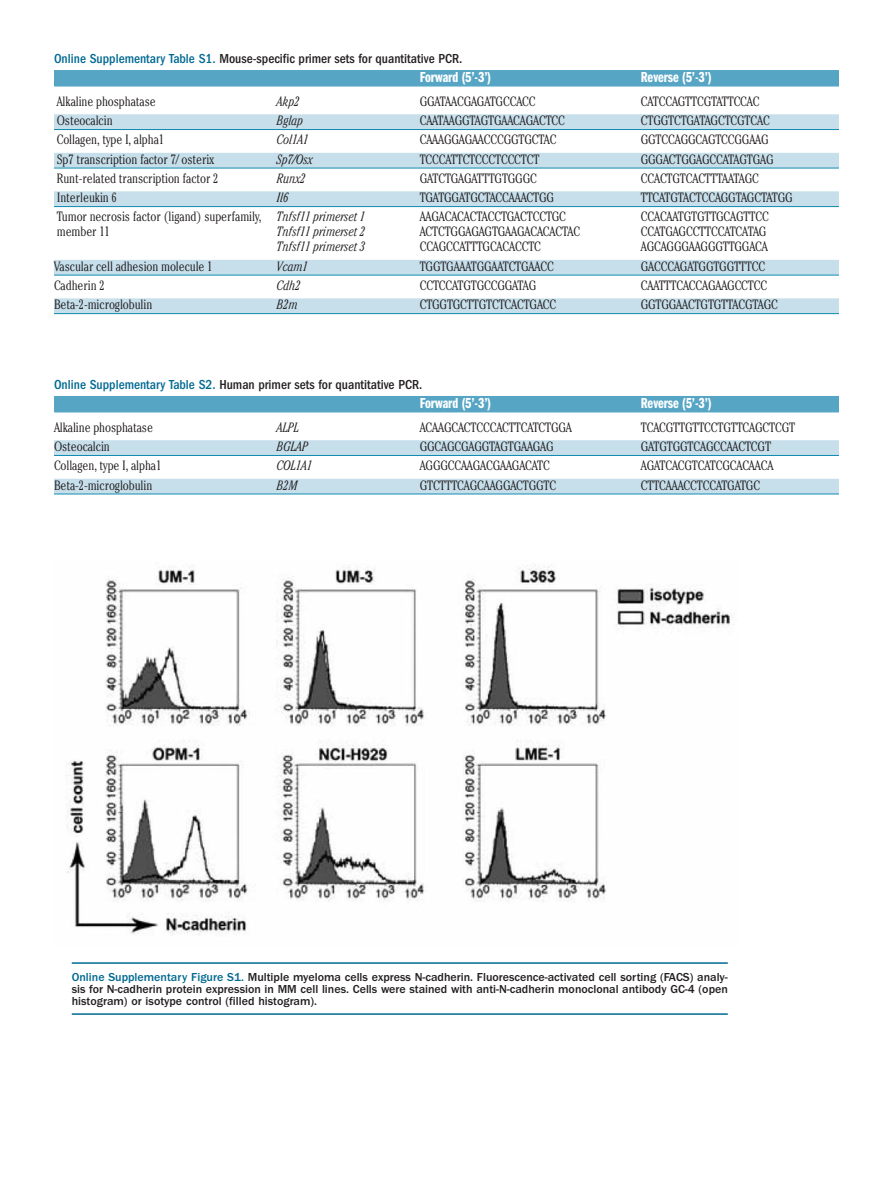
<style>
.page{position:relative;width:893px;height:1191px;background:#fff}
.page>*{position:absolute;margin:0;border:0;box-sizing:border-box;transform-origin:0 0}
.t1{font:15px "Franklin Gothic Demi Cmpr";letter-spacing:-.01em;color:#fff}
.t2{font:300 condensed 13.5px "Cheltenham";letter-spacing:-.01em;color:#231f20}
.t3{font:500 condensed 13.5px "Franklin Gothic";color:#231f20}
.t4{font:italic 300 condensed 13.5px "Cheltenham";letter-spacing:-.01em;color:#231f20}
.t5{font:500 12px/12px "Franklin Gothic";color:#231f20;text-align:justify}
.s1{color:#006991}
.s2{font-style:italic}
</style>
<div class="page">
<div style="left:54px;top:396px;width:785px;height:16px;background:#56a5c4"></div>
<div style="left:54px;top:440px;width:785px;height:15px;background:#c6dfeb"></div>
<hr style="left:54px;top:455px;width:785px;height:1px;background:#0d8aaf">
<div style="left:54px;top:479px;width:785px;height:15px;background:#c6dfeb"></div>
<hr style="left:54px;top:494px;width:785px;height:1px;background:#0d8aaf">
<div style="left:54px;top:70px;width:785px;height:17px;background:#56a5c4"></div>
<div style="left:54px;top:114px;width:785px;height:15px;background:#c6dfeb"></div>
<hr style="left:54px;top:129px;width:785px;height:1px;background:#0d8aaf">
<div style="left:54px;top:153px;width:785px;height:15px;background:#c6dfeb"></div>
<hr style="left:54px;top:168px;width:785px;height:1px;background:#0d8aaf">
<div style="left:54px;top:191px;width:785px;height:15px;background:#c6dfeb"></div>
<hr style="left:54px;top:206px;width:785px;height:1px;background:#0d8aaf">
<div style="left:54px;top:260px;width:785px;height:15px;background:#c6dfeb"></div>
<hr style="left:54px;top:275px;width:785px;height:1px;background:#0d8aaf">
<div style="left:54px;top:298px;width:785px;height:15px;background:#c6dfeb"></div>
<hr style="left:54px;top:313px;width:785px;height:1px;background:#0d8aaf">
<hr style="left:72px;top:962px;width:656px;height:1px;background:#006991">
<hr style="left:72px;top:1013px;width:656px;height:1px;background:#006991">
<img style="left:65px;top:565px;width:666px;height:370px">
<p class="t3" style="left:54px;top:54px;width:410px"><span class="s1">Online Supplementary Table S1.</span> Mouse-specific primer sets for quantitative PCR.</p>
<p class="t1" style="left:420px;top:72px;width:73px">Forward (5’-3’)</p>
<p class="t1" style="left:641px;top:72px;width:72px">Reverse (5’-3’)</p>
<p class="t2" style="left:57px;top:96px;width:101px">Alkaline phosphatase</p>
<p class="t4" style="left:277px;top:96px;width:24px">Akp2</p>
<p class="t2" style="left:420px;top:96px;width:117px">GGATAACGAGATGCCACC</p>
<p class="t2" style="left:641px;top:96px;width:120px">CATCCAGTTCGTATTCCAC</p>
<p class="t2" style="left:57px;top:116px;width:57px">Osteocalcin</p>
<p class="t4" style="left:277px;top:116px;width:28px">Bglap</p>
<p class="t2" style="left:420px;top:116px;width:147px">CAATAAGGTAGTGAACAGACTCC</p>
<p class="t2" style="left:641px;top:116px;width:130px">CTGGTCTGATAGCTCGTCAC</p>
<p class="t2" style="left:57px;top:135px;width:109px">Collagen, type I, alpha1</p>
<p class="t4" style="left:277px;top:135px;width:33px">Col1A1</p>
<p class="t2" style="left:420px;top:135px;width:138px">CAAAGGAGAACCCGGTGCTAC</p>
<p class="t2" style="left:641px;top:135px;width:129px">GGTCCAGGCAGTCCGGAAG</p>
<p class="t2" style="left:57px;top:154px;width:159px">Sp7 transcription factor 7/ osterix</p>
<p class="t4" style="left:277px;top:154px;width:38px">Sp7/Osx</p>
<p class="t2" style="left:420px;top:154px;width:121px">TCCCATTCTCCCTCCCTCT</p>
<p class="t2" style="left:641px;top:154px;width:134px">GGGACTGGAGCCATAGTGAG</p>
<p class="t2" style="left:57px;top:173px;width:163px">Runt-related transcription factor 2</p>
<p class="t4" style="left:277px;top:173px;width:30px">Runx2</p>
<p class="t2" style="left:420px;top:173px;width:119px">GATCTGAGATTTGTGGGC</p>
<p class="t2" style="left:641px;top:173px;width:120px">CCACTGTCACTTTAATAGC</p>
<p class="t2" style="left:57px;top:193px;width:62px">Interleukin 6</p>
<p class="t4" style="left:277px;top:193px;width:13px">Il6</p>
<p class="t2" style="left:420px;top:193px;width:136px">TGATGGATGCTACCAAACTGG</p>
<p class="t2" style="left:641px;top:193px;width:153px">TTCATGTACTCCAGGTAGCTATGG</p>
<p class="t2" style="left:57px;top:212px;width:310px">Tumor necrosis factor (ligand) superfamily, <span class="s2">Tnfsf11 primerset 1</span></p>
<p class="t2" style="left:420px;top:212px;width:148px">AAGACACACTACCTGACTCCTGC</p>
<p class="t2" style="left:641px;top:212px;width:129px">CCACAATGTGTTGCAGTTCC</p>
<p class="t2" style="left:57px;top:227px;width:55px">member 11</p>
<p class="t4" style="left:277px;top:227px;width:90px">Tnfsf11 primerset 2</p>
<p class="t2" style="left:420px;top:227px;width:162px">ACTCTGGAGAGTGAAGACACACTAC</p>
<p class="t2" style="left:641px;top:227px;width:127px">CCATGAGCCTTCCATCATAG</p>
<p class="t4" style="left:277px;top:242px;width:90px">Tnfsf11 primerset 3</p>
<p class="t2" style="left:420px;top:242px;width:123px">CCAGCCATTTGCACACCTC</p>
<p class="t2" style="left:641px;top:242px;width:129px">AGCAGGGAAGGGTTGGACA</p>
<p class="t2" style="left:54px;top:261px;width:160px">Vascular cell adhesion molecule 1</p>
<p class="t4" style="left:277px;top:261px;width:33px">Vcam1</p>
<p class="t2" style="left:420px;top:261px;width:136px">TGGTGAAATGGAATCTGAACC</p>
<p class="t2" style="left:641px;top:261px;width:126px">GACCCAGATGGTGGTTTCC</p>
<p class="t2" style="left:54px;top:280px;width:52px">Cadherin 2</p>
<p class="t4" style="left:277px;top:280px;width:25px">Cdh2</p>
<p class="t2" style="left:420px;top:280px;width:118px">CCTCCATGTGCCGGATAG</p>
<p class="t2" style="left:641px;top:280px;width:128px">CAATTTCACCAGAAGCCTCC</p>
<p class="t2" style="left:54px;top:300px;width:100px">Beta-2-microglobulin</p>
<p class="t4" style="left:277px;top:300px;width:22px">B2m</p>
<p class="t2" style="left:420px;top:300px;width:138px">CTGGTGCTTGTCTCACTGACC</p>
<p class="t2" style="left:641px;top:300px;width:139px">GGTGGAACTGTGTTACGTAGC</p>
<p class="t3" style="left:54px;top:380px;width:370px"><span class="s1">Online Supplementary Table S2.</span> Human primer sets for quantitative PCR.</p>
<p class="t1" style="left:420px;top:398px;width:73px">Forward (5’-3’)</p>
<p class="t1" style="left:641px;top:398px;width:72px">Reverse (5’-3’)</p>
<p class="t2" style="left:54px;top:422px;width:101px">Alkaline phosphatase</p>
<p class="t4" style="left:277px;top:422px;width:24px">ALPL</p>
<p class="t2" style="left:420px;top:422px;width:154px">ACAAGCACTCCCACTTCATCTGGA</p>
<p class="t2" style="left:641px;top:422px;width:156px">TCACGTTGTTCCTGTTCAGCTCGT</p>
<p class="t2" style="left:54px;top:441px;width:57px">Osteocalcin</p>
<p class="t4" style="left:277px;top:441px;width:33px">BGLAP</p>
<p class="t2" style="left:420px;top:441px;width:135px">GGCAGCGAGGTAGTGAAGAG</p>
<p class="t2" style="left:641px;top:441px;width:132px">GATGTGGTCAGCCAACTCGT</p>
<p class="t2" style="left:54px;top:461px;width:109px">Collagen, type I, alpha1</p>
<p class="t4" style="left:277px;top:461px;width:37px">COL1A1</p>
<p class="t2" style="left:420px;top:461px;width:132px">AGGGCCAAGACGAAGACATC</p>
<p class="t2" style="left:641px;top:461px;width:134px">AGATCACGTCATCGCACAACA</p>
<p class="t2" style="left:54px;top:480px;width:100px">Beta-2-microglobulin</p>
<p class="t4" style="left:277px;top:480px;width:22px">B2M</p>
<p class="t2" style="left:420px;top:480px;width:138px">GTCTTTCAGCAAGGACTGGTC</p>
<p class="t2" style="left:641px;top:480px;width:121px">CTTCAAACCTCCATGATGC</p>
<p class="t5" style="left:72px;top:971px;width:658px"><span class="s1">Online Supplementary Figure S1.</span> Multiple myeloma cells express N-cadherin. Fluorescence-activated cell sorting (FACS) analy&shy;sis for N-cadherin protein expression in MM cell lines. Cells were stained with anti-N-cadherin monoclonal antibody GC-4 (open histogram) or isotype control (filled histogram).</p>
</div>
